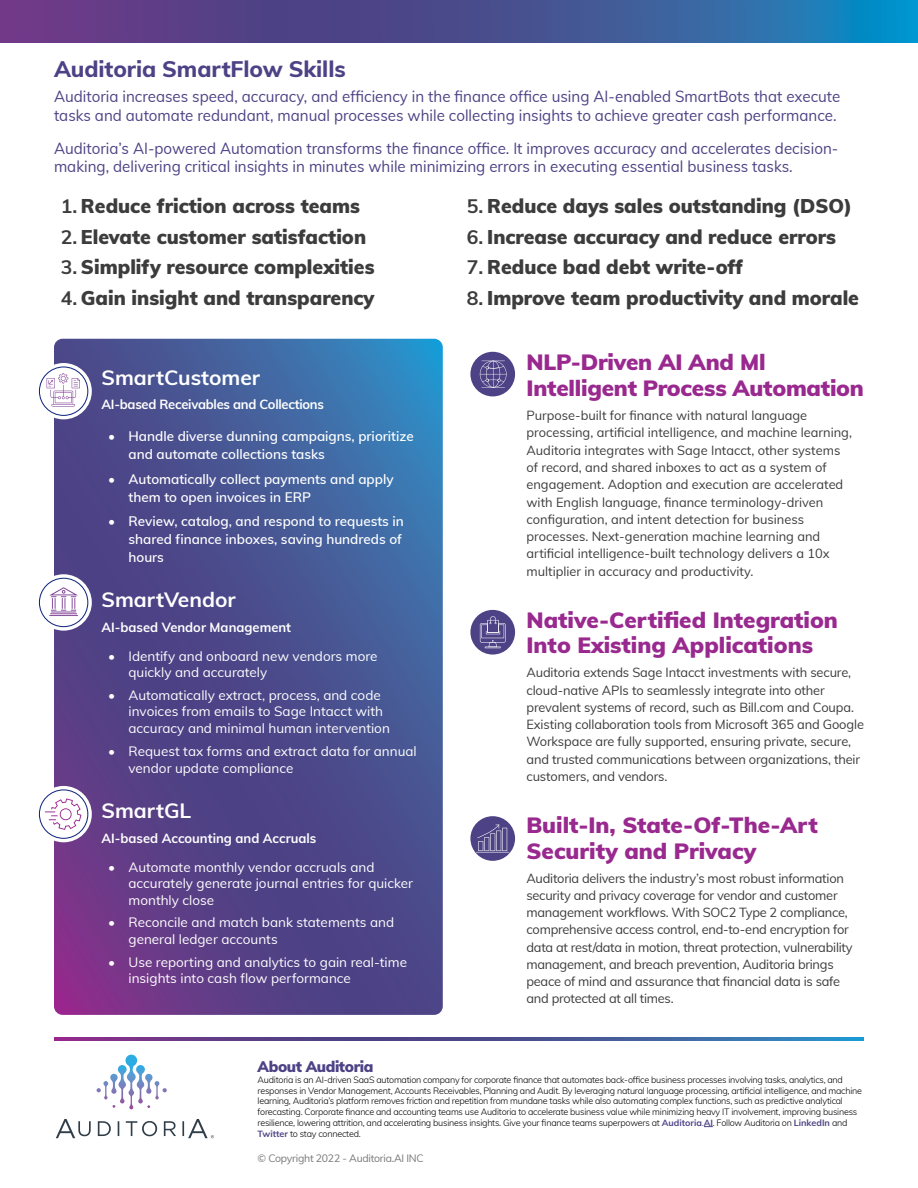
<style>
.page{position:relative;width:918px;height:1188px;background:#fff}
.page>*{position:absolute;margin:0;border:0;box-sizing:border-box;transform-origin:0 0}
.t1{font:800 22.5px "Muli";letter-spacing:-.005em;color:#4d4285}
.t2{font:900 21.6px/26px "Muli";color:#99298f;scale:1.04 1}
.t3{font:700 20.7px "Muli";color:#fff}
.t4{font:900 19.5px "Muli";color:#3d3c3d}
.t5{font:15.75px/18.9px "Muli";color:#4d4285;scale:.96 1}
.t6{font:900 15px "Muli";letter-spacing:-.025em;color:#4d4285}
.t7{font:600 13.5px/18px "Muli";color:#fff}
.t8{font:13.35px/16.2px "Muli";color:#fff}
.t9{font:700 13.35px "Muli";color:#fff}
.t10{font:700 13.35px "Muli";letter-spacing:-.02em;color:#fff}
.t11{font:12.9px/17.2px "Muli";letter-spacing:-.01em;color:#3d3c3d}
.t12{font:10.5px "Muli";letter-spacing:-.025em;color:#777}
.t13{font:300 9px/10.8px "Muli";letter-spacing:-.025em;color:#000}
.s1{font-weight:700}
.s2{font-weight:400}
.s3{font-weight:700;color:#4d4285}
.s4{color:#4d4285}
</style>
<div class="page">
<svg style="left:118px;top:1055px;width:33px;height:54px"></svg>
<svg style="left:56px;top:1119px;width:158px;height:19px"></svg>
<svg style="left:54px;top:1038px;width:810px;height:3px;background:#505296"></svg>
<svg style="left:54px;top:339px;width:389px;height:676px;background:#4d4e90"></svg>
<svg style="left:35px;top:363px;width:57px;height:56px"></svg>
<div style="left:39px;top:366px;width:49px;height:50px;border:1px solid #0f2680;border-radius:50%"></div>
<svg style="left:47px;top:373px;width:33px;height:34px"></svg>
<svg style="left:35px;top:574px;width:57px;height:57px"></svg>
<div style="left:39px;top:578px;width:49px;height:49px;border:1px solid #0f2680;border-radius:50%"></div>
<svg style="left:49px;top:587px;width:29px;height:29px"></svg>
<svg style="left:35px;top:786px;width:57px;height:56px"></svg>
<div style="left:39px;top:789px;width:49px;height:50px;border:1px solid #0f2680;border-radius:50%"></div>
<svg style="left:45px;top:799px;width:36px;height:31px"></svg>
<div style="left:470px;top:816px;width:45px;height:45px;background:#4d4285;border-radius:50%"></div>
<svg style="left:476px;top:825px;width:33px;height:28px"></svg>
<div style="left:470px;top:352px;width:45px;height:44px;background:#4d4285;border-radius:50%"></div>
<svg style="left:480px;top:361px;width:27px;height:27px"></svg>
<div style="left:470px;top:610px;width:45px;height:45px;background:#4d4285;border-radius:50%"></div>
<svg style="left:480px;top:616px;width:26px;height:32px"></svg>
<svg style="left:0;top:0;width:918px;height:42px;background:#455496"></svg>
<h1 class="t1" style="left:54px;top:52px;width:293px">Auditoria SmartFlow Skills</h1>
<p class="t5" style="left:54px;top:86px;width:821px">Auditoria increases speed, accuracy, and efficiency in the finance office using AI-enabled SmartBots that execute tasks and automate redundant, manual processes while collecting insights to achieve greater cash performance.</p>
<p class="t5" style="left:54px;top:138px;width:819px">Auditoria’s AI-powered Automation transforms the finance office. It improves accuracy and accelerates decision&shy;making, delivering critical insights in minutes while minimizing errors in executing essential business tasks.</p>
<h3 class="t4" style="left:61px;top:191px;width:301px"><span class="s1">1.</span> Reduce friction across teams</h3>
<h3 class="t4" style="left:61px;top:222px;width:307px"><span class="s1">2.</span> Elevate customer satisfaction</h3>
<h3 class="t4" style="left:61px;top:253px;width:315px"><span class="s1">3.</span> Simplify resource complexities</h3>
<h3 class="t4" style="left:61px;top:284px;width:315px"><span class="s1">4.</span> Gain insight and transparency</h3>
<h3 class="t3" style="left:102px;top:363px;width:160px">SmartCustomer</h3>
<p class="t10" style="left:102px;top:395px;width:224px">AI-based Receivables and Collections</p>
<p class="t7" style="left:129px;top:426px;width:287px;text-indent:-20px"><span class="s2">•</span> Handle diverse dunning campaigns, prioritize and automate collections tasks</p>
<p class="t7" style="left:129px;top:469px;width:267px;text-indent:-20px"><span class="s2">•</span> Automatically collect payments and apply them to open invoices in ERP</p>
<p class="t7" style="left:129px;top:512px;width:277px;text-indent:-20px"><span class="s2">•</span> Review, catalog, and respond to requests in shared finance inboxes, saving hundreds of hours</p>
<h3 class="t3" style="left:102px;top:585px;width:136px">SmartVendor</h3>
<p class="t9" style="left:102px;top:617px;width:191px">AI-based Vendor Management</p>
<p class="t8" style="left:129px;top:648px;width:251px;text-indent:-20px">• Identify and onboard new vendors more quickly and accurately</p>
<p class="t8" style="left:129px;top:687px;width:263px;text-indent:-20px">• Automatically extract, process, and code invoices from emails to Sage Intacct with accuracy and minimal human intervention</p>
<p class="t8" style="left:129px;top:741px;width:290px;line-height:17.7px;text-indent:-20px">• Request tax forms and extract data for annual vendor update compliance</p>
<h3 class="t3" style="left:102px;top:796px;width:91px">SmartGL</h3>
<p class="t9" style="left:102px;top:828px;width:216px">AI-based Accounting and Accruals</p>
<p class="t8" style="left:129px;top:859px;width:286px;text-indent:-20px">• Automate monthly vendor accruals and accurately generate journal entries for quicker monthly close</p>
<p class="t8" style="left:129px;top:914px;width:267px;text-indent:-20px">• Reconcile and match bank statements and general ledger accounts</p>
<p class="t8" style="left:129px;top:953px;width:280px;text-indent:-20px">• Use reporting and analytics to gain real-time insights into cash flow performance</p>
<h3 class="t4" style="left:467px;top:191px;width:387px"><span class="s1">5.</span> Reduce days sales outstanding (DSO)</h3>
<h3 class="t4" style="left:467px;top:222px;width:371px"><span class="s1">6.</span> Increase accuracy and reduce errors</h3>
<h3 class="t4" style="left:467px;top:253px;width:278px"><span class="s1">7.</span> Reduce bad debt write-off</h3>
<h3 class="t4" style="left:467px;top:284px;width:394px"><span class="s1">8.</span> Improve team productivity and morale</h3>
<h2 class="t2" style="left:526px;top:349px;width:326px">NLP-Driven AI And Ml<br>Intelligent Process Automation</h2>
<p class="t11" style="left:526px;top:406px;width:327px">Purpose-built for finance with natural language processing, artificial intelligence, and machine learning, Auditoria integrates with Sage Intacct, other systems of record, and shared inboxes to act as a system of engagement. Adoption and execution are accelerated with English language, finance terminology-driven configuration, and intent detection for business processes. Next-generation machine learning and artificial intelligence-built technology delivers a 10x multiplier in accuracy and productivity.</p>
<h2 class="t2" style="left:526px;top:606px;width:301px">Native-Certified Integration<br>Into Existing Applications</h2>
<p class="t11" style="left:526px;top:663px;width:339px">Auditoria extends Sage Intacct investments with secure, cloud-native APIs to seamlessly integrate into other prevalent systems of record, such as Bill.com and Coupa.<br>Existing collaboration tools from Microsoft 365 and Google Workspace are fully supported, ensuring private, secure, and trusted communications between organizations, their customers, and vendors.</p>
<h2 class="t2" style="left:526px;top:811px;width:282px">Built-In, State-Of-The-Art<br>Security and Privacy</h2>
<p class="t11" style="left:526px;top:869px;width:328px">Auditoria delivers the industry’s most robust information security and privacy coverage for vendor and customer management workflows. With SOC2 Type 2 compliance, comprehensive access control, end-to-end encryption for data at rest/data in motion, threat protection, vulnerability management, and breach prevention, Auditoria brings peace of mind and assurance that financial data is safe and protected at all times.</p>
<p class="t6" style="left:258px;top:1055px;width:117px">About Auditoria</p>
<p class="t13" style="left:258px;top:1074px;width:606px">Auditoria is an AI-driven SaaS automation company for corporate finance that automates back-office business processes involving tasks, analytics, and responses in Vendor Management, Accounts Receivables, Planning and Audit. By leveraging natural language processing, artificial intelligence, and machine learning, Auditoria’s platform removes friction and repetition from mundane tasks while also automating complex functions, such as predictive analytical forecasting. Corporate finance and accounting teams use Auditoria to accelerate business value while minimizing heavy IT involvement, improving business resilience, lowering attrition, and accelerating business insights. Give your finance teams superpowers at <span class="s3">Auditoria</span><span class="s4">.</span><span class="s3">AI</span>. Follow Auditoria on <span class="s3">LinkedIn</span> and <span class="s3">Twitter</span> to stay connected.</p>
<p class="t12" style="left:258px;top:1151px;width:168px">© Copyright 2022 - Auditoria.AI INC</p>
</div>
